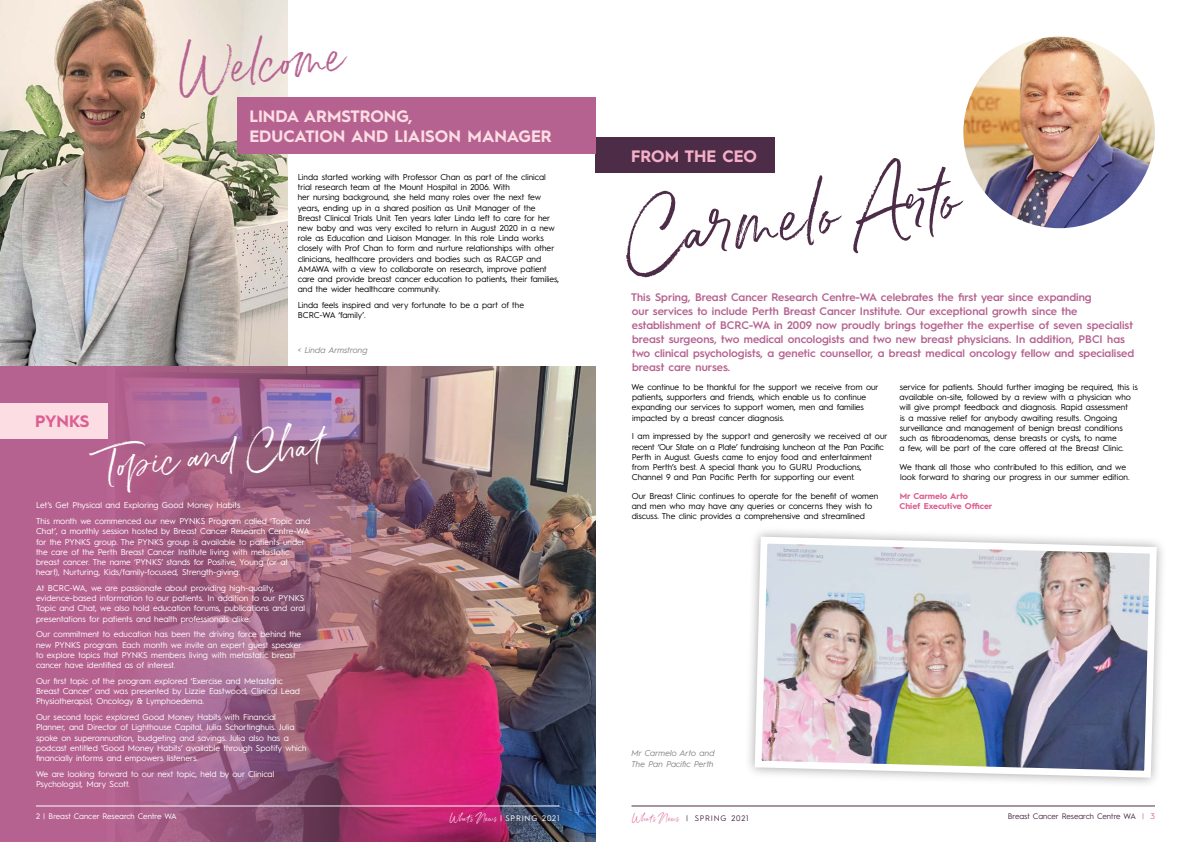
<style>
.page{position:relative;width:1191px;height:842px;background:#fff}
.page>*{position:absolute;margin:0;border:0;box-sizing:border-box;transform-origin:0 0}
.t1{font:62.7px "Belluga";color:#4d2c48}
.t2{font:44.8px "Belluga";color:#b66290}
.t3{font:34px "Belluga";color:#fff}
.t4{font:700 16.6px/19.9px "Hurme Geometric Sans 1";color:#fbdde3}
.t5{font:700 16.6px "Hurme Geometric Sans 1";color:#f5afc6}
.t6{font:700 16.6px "Hurme Geometric Sans 1";letter-spacing:-.01em;color:#dd5f92}
.t7{font:600 11px/14px "Hurme Geometric Sans 1";color:#b66290}
.t8{font:8.5px/10.2px "Hurme Geometric Sans 1";color:#000}
.t9{font:8.5px/10.2px "Hurme Geometric Sans 1";color:#fff}
.t10{font:italic 8.5px/10.2px "Hurme Geometric Sans 1";color:#878787}
.t11{font:700 8.5px/10.2px "Hurme Geometric Sans 1";color:#dd5f92}
.t12{font:8px "Hurme Geometric Sans 1";color:#fff}
.t13{font:8px "Hurme Geometric Sans 1";color:#4d2c48}
.t14{font:8px "Hurme Geometric Sans 1";letter-spacing:.1em;color:#fff}
.t15{font:8px "Hurme Geometric Sans 1";letter-spacing:.1em;color:#4d2c48}
.s1{font-family:"Belluga"}
.s2{font-family:"Belluga";color:#dd5f92}
.s3{color:#dd5f92}
</style>
<div class="page">
<img style="left:0;top:0;width:288px;height:367px">
<div style="left:0;top:367px;width:106px;height:475px;background:#b66290"></div>
<img style="left:567px;top:367px;width:28px;height:475px">
<img style="left:99px;top:367px;width:468px;height:475px">
<div style="left:0;top:403px;width:108px;height:36px;background:#fbdde3"></div>
<div style="left:595px;top:137px;width:179px;height:36px;background:#4d2c48"></div>
<div style="left:237px;top:97px;width:358px;height:57px;background:#b66290"></div>
<img style="left:963px;top:37px;width:192px;height:191px;border-radius:96px">
<img style="left:751px;top:533px;width:409px;height:248px">
<hr style="left:36px;top:806px;width:523px;height:1px;background:#fff">
<hr style="left:631px;top:806px;width:524px;height:1px;background:#4d2c48">
<h2 class="t2" style="left:175px;top:45px;width:168px;rotate:-6deg">Welcom e</h2>
<h3 class="t4" style="left:249px;top:105px;width:304px">LINDA ARMSTRONG,<br>EDUCATION AND LIAISON MANAGER</h3>
<p class="t8" style="left:298px;top:171px;width:263px">Linda started working with Professor Chan as part of the clinical trial research team at the Mount Hospital in 2006. With<br>her nursing background, she held many roles over the next few years, ending up in a shared position as Unit Manager of the Breast Clinical Trials Unit. Ten years later Linda left to care for her new baby and was very excited to return in August 2020 in a new role as Education and Liaison Manager. In this role Linda works closely with Prof Chan to form and nurture relationships with other clinicians, healthcare providers and bodies such as RACGP and AMAWA with a view to collaborate on research, improve patient care and provide breast cancer education to patients, their families, and the wider healthcare community.</p>
<p class="t8" style="left:298px;top:299px;width:228px">Linda feels inspired and very fortunate to be a part of the<br>BCRC-WA ‘family’.</p>
<p class="t10" style="left:298px;top:344px;width:72px">&lt; Linda Armstrong</p>
<h3 class="t6" style="left:35px;top:410px;width:56px">PYNKS</h3>
<h3 class="t3" style="left:99px;top:447px;width:214px;rotate:-6deg">Top ic an d Chat</h3>
<p class="t9" style="left:36px;top:497px;width:276px;line-height:15.9px">Let’s Get Physical and Exploring Good Money Habits<br>This month we commenced our new PYNKS Program called ‘Topic and</p>
<p class="t9" style="left:36px;top:526px;width:275px">Chat’, a monthly session hosted by Breast Cancer Research Centre-WA for the PYNKS group. The PYNKS group is available to patients under the care of the Perth Breast Cancer Institute living with metastatic breast cancer. The name ‘PYNKS’ stands for Positive, Young (or at heart), Nurturing, Kids/family-focused, Strength-giving.</p>
<p class="t9" style="left:36px;top:582px;width:271px">At BCRC-WA, we are passionate about providing high-quality, evidence-based information to our patients. In addition to our PYNKS Topic and Chat, we also hold education forums, publications and oral presentations for patients and health professionals alike.</p>
<p class="t9" style="left:36px;top:629px;width:267px">Our commitment to education has been the driving force behind the new PYNKS program. Each month we invite an expert guest speaker to explore topics that PYNKS members living with metastatic breast cancer have identified as of interest.</p>
<p class="t9" style="left:36px;top:675px;width:265px">Our first topic of the program explored ‘Exercise and Metastatic<br>Breast Cancer’ and was presented by Lizzie Eastwood, Clinical Lead<br>Physiotherapist, Oncology &amp; Lymphoedema.</p>
<p class="t9" style="left:36px;top:712px;width:272px">Our second topic explored Good Money Habits with Financial Planner, and Director of Lighthouse Capital, Julia Schortinghuis. Julia spoke on superannuation, budgeting and savings. Julia also has a podcast entitled ‘Good Money Habits’ available through Spotify which financially informs and empowers listeners.</p>
<p class="t9" style="left:36px;top:768px;width:240px">We are looking forward to our next topic, held by our Clinical<br>Psychologist, Mary Scott.</p>
<h3 class="t5" style="left:631px;top:145px;width:127px">FROM THE CEO</h3>
<h1 class="t1" style="left:619px;top:201px;width:338px;rotate:-7deg">Car melo Arto</h1>
<p class="t7" style="left:631px;top:290px;width:504px">This Spring, Breast Cancer Research Centre-WA celebrates the first year since expanding<br>our services to include Perth Breast Cancer Institute. Our exceptional growth since the establishment of BCRC-WA in 2009 now proudly brings together the expertise of seven specialist breast surgeons, two medical oncologists and two new breast physicians. In addition, PBCI has two clinical psychologists, a genetic counsellor, a breast medical oncology fellow and specialised breast care nurses.</p>
<p class="t8" style="left:631px;top:381px;width:248px">We continue to be thankful for the support we receive from our patients, supporters and friends, which enable us to continue expanding our services to support women, men and families impacted by a breast cancer diagnosis.</p>
<p class="t8" style="left:632px;top:431px;width:257px">I am impressed by the support and generosity we received at our recent ‘Our State on a Plate’ fundraising luncheon at the Pan Pacific Perth in August. Guests came to enjoy food and entertainment from Perth’s best. A special thank you to GURU Productions, Channel 9 and Pan Pacific Perth for supporting our event.</p>
<p class="t8" style="left:632px;top:490px;width:248px">Our Breast Clinic continues to operate for the benefit of women and men who may have any queries or concerns they wish to discuss. The clinic provides a comprehensive and streamlined</p>
<p class="t8" style="left:899px;top:381px;width:240px">service for patients. Should further imaging be required, this is available on-site, followed by a review with a physician who will give prompt feedback and diagnosis. Rapid assessment<br>is a massive relief for anybody awaiting results. Ongoing surveillance and management of benign breast conditions such as fibroadenomas, dense breasts or cysts, to name<br>a few, will be part of the care offered at the Breast Clinic.</p>
<p class="t8" style="left:899px;top:461px;width:232px">We thank all those who contributed to this edition, and we look forward to sharing our progress in our summer edition.</p>
<p class="t11" style="left:899px;top:490px;width:94px">Mr Carmelo Arto<br>Chief Executive Officer</p>
<p class="t10" style="left:631px;top:748px;width:85px">Mr Carmelo Arto and<br>The Pan Pacific Perth</p>
<p class="t12" style="left:36px;top:811px;width:142px">2 | Breast Cancer Research Centre WA</p>
<p class="t14" style="left:450px;top:812px;width:111px"><span class="s1">What’s News</span> | SPRING 2021</p>
<p class="t15" style="left:632px;top:812px;width:118px"><span class="s2">What’s News</span> | SPRING 2021</p>
<p class="t13" style="left:1007px;top:811px;width:149px">Breast Cancer Research Centre WA <span class="s3">| 3</span></p>
</div>
